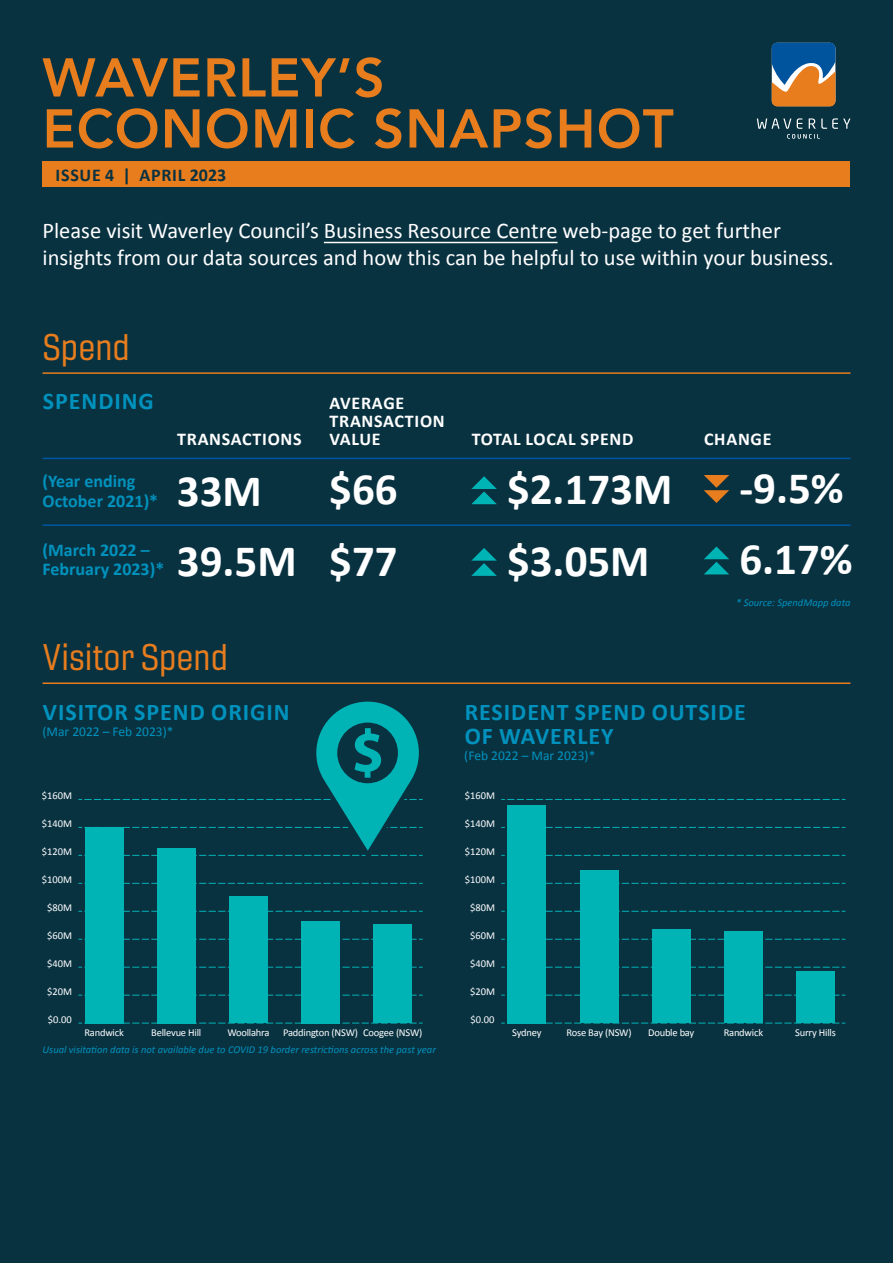
<style>
.page{position:relative;width:893px;height:1263px;background:#093241}
.page>*{position:absolute;margin:0;border:0;box-sizing:border-box;transform-origin:0 0}
.Heading_1{font:800 54px/51px "Avenir";letter-spacing:.02em;color:#e87d1e}
.Big_numbers{font:700 45px "Calibri";color:#fff}
.Heading_2{font:36px "Gineso Nor Reg";color:#e87d1e}
.Heading_3{font:700 24px/24px "Calibri";letter-spacing:.04em;color:#0092bd}
.Intro{font:22.5px/27px "Calibri";color:#fff}
.Description_L1{font:700 18px/18px "Calibri";letter-spacing:.04em;color:#fff}
.Heading_3-2{font:700 18px/19.5px "Calibri";color:#0092bd}
.Issue{font:700 18px "Calibri";letter-spacing:.04em;color:#093241}
.Heading_3-3{font:13.5px "Calibri";color:#0092bd}
.t1{font:10.5px "Calibri";letter-spacing:-.02em;color:#fff}
.Source{font:italic 10.5px "Calibri";color:#0092bd}
</style>
<div class="page">
<div style="left:43px;top:162px;width:807px;height:25px;background:#e87d1e"></div>
<hr style="left:324px;top:242px;width:233px;height:1px;background:#fff">
<hr style="left:43px;top:682px;width:807px;height:2px;background:#e87d1e">
<hr style="left:43px;top:372px;width:807px;height:2px;background:#e87d1e">
<svg style="left:471px;top:476px;width:26px;height:28px"></svg>
<svg style="left:471px;top:548px;width:26px;height:28px"></svg>
<svg style="left:704px;top:475px;width:25px;height:28px"></svg>
<svg style="left:704px;top:546px;width:25px;height:28px"></svg>
<svg style="left:772px;top:43px;width:63px;height:63px;background:#837a70"></svg>
<svg style="left:757px;top:118px;width:93px;height:21px"></svg>
<svg style="left:78px;top:1023px;width:345px;height:1px"></svg>
<svg style="left:78px;top:995px;width:345px;height:1px"></svg>
<svg style="left:78px;top:967px;width:345px;height:1px"></svg>
<svg style="left:78px;top:939px;width:345px;height:1px"></svg>
<svg style="left:78px;top:911px;width:345px;height:1px"></svg>
<svg style="left:78px;top:883px;width:345px;height:1px"></svg>
<div style="left:85px;top:827px;width:38px;height:196px;background:#00b3b5"></div>
<div style="left:157px;top:848px;width:38px;height:175px;background:#00b3b5"></div>
<div style="left:229px;top:897px;width:39px;height:126px;background:#00b3b5"></div>
<div style="left:301px;top:921px;width:39px;height:102px;background:#00b3b5"></div>
<div style="left:374px;top:924px;width:38px;height:99px;background:#00b3b5"></div>
<svg style="left:501px;top:1023px;width:344px;height:1px"></svg>
<svg style="left:501px;top:995px;width:344px;height:1px"></svg>
<svg style="left:501px;top:967px;width:344px;height:1px"></svg>
<svg style="left:501px;top:939px;width:344px;height:1px"></svg>
<svg style="left:501px;top:911px;width:344px;height:1px"></svg>
<svg style="left:501px;top:883px;width:344px;height:1px"></svg>
<svg style="left:501px;top:855px;width:344px;height:1px"></svg>
<svg style="left:501px;top:827px;width:344px;height:1px"></svg>
<svg style="left:501px;top:799px;width:344px;height:1px"></svg>
<div style="left:508px;top:805px;width:38px;height:218px;background:#00b3b5"></div>
<div style="left:580px;top:870px;width:38px;height:153px;background:#00b3b5"></div>
<div style="left:652px;top:929px;width:38px;height:94px;background:#00b3b5"></div>
<div style="left:724px;top:931px;width:38px;height:92px;background:#00b3b5"></div>
<div style="left:796px;top:971px;width:39px;height:52px;background:#00b3b5"></div>
<svg style="left:78px;top:701px;width:345px;height:168px"></svg>
<hr style="left:43px;top:524px;width:807px;height:2px;background:#0056a2">
<hr style="left:43px;top:458px;width:807px;height:1px;background:#0056a2">
<p class="Heading_1" style="left:43px;top:52px;width:633px">WAVERLEY’S<br>ECONOMIC SNAPSHOT</p>
<p class="Issue" style="left:56px;top:164px;width:172px">ISSUE 4 | APRIL 2023</p>
<p class="Intro" style="left:43px;top:216px;width:793px">Please visit Waverley Council’s Business Resource Centre web-page to get further insights from our data sources and how this can be helpful to use within your business.</p>
<p class="Heading_2" style="left:43px;top:324px;width:89px">Spend</p>
<p class="Heading_3" style="left:43px;top:388px;width:112px">SPENDING</p>
<p class="Description_L1" style="left:177px;top:429px;width:126px">TRANSACTIONS</p>
<p class="Description_L1" style="left:330px;top:393px;width:117px">AVERAGE<br>TRANSACTION<br>VALUE</p>
<p class="Description_L1" style="left:472px;top:429px;width:163px">TOTAL LOCAL SPEND</p>
<p class="Description_L1" style="left:704px;top:429px;width:69px">CHANGE</p>
<p class="Heading_3-2" style="left:43px;top:471px;width:117px">(Year ending<br>October 2021)*</p>
<p class="Heading_3-2" style="left:43px;top:539px;width:123px">(March 2022 –<br>February 2023)*</p>
<p class="Big_numbers" style="left:177px;top:463px;width:86px">33M</p>
<p class="Big_numbers" style="left:177px;top:533px;width:121px">39.5M</p>
<p class="Big_numbers" style="left:329px;top:461px;width:70px">$66</p>
<p class="Big_numbers" style="left:329px;top:533px;width:70px">$77</p>
<p class="Big_numbers" style="left:507px;top:461px;width:167px">$2.173M</p>
<p class="Big_numbers" style="left:507px;top:533px;width:144px">$3.05M</p>
<p class="Big_numbers" style="left:739px;top:460px;width:106px">-9.5%</p>
<p class="Big_numbers" style="left:739px;top:532px;width:115px">6.17%</p>
<p class="Source" style="left:736px;top:596px;width:116px">* Source: SpendMapp data</p>
<p class="Heading_2" style="left:43px;top:634px;width:187px">Visitor Spend</p>
<p class="Heading_3" style="left:43px;top:699px;width:248px">VISITOR SPEND ORIGIN</p>
<p class="Heading_3-3" style="left:43px;top:723px;width:133px">(Mar 2022 – Feb 2023)*</p>
<p class="Heading_3" style="left:465px;top:699px;width:282px">RESIDENT SPEND OUTSIDE<br>OF WAVERLEY</p>
<p class="Heading_3-3" style="left:464px;top:747px;width:133px">(Feb 2022 – Mar 2023)*</p>
<p class="t1" style="left:42px;top:789px;width:32px">$160M</p>
<p class="t1" style="left:465px;top:789px;width:32px">$160M</p>
<p class="t1" style="left:42px;top:817px;width:32px">$140M</p>
<p class="t1" style="left:465px;top:817px;width:32px">$140M</p>
<p class="t1" style="left:42px;top:845px;width:32px">$120M</p>
<p class="t1" style="left:465px;top:845px;width:32px">$120M</p>
<p class="t1" style="left:42px;top:873px;width:32px">$100M</p>
<p class="t1" style="left:47px;top:901px;width:26px">$80M</p>
<p class="t1" style="left:47px;top:929px;width:26px">$60M</p>
<p class="t1" style="left:47px;top:957px;width:26px">$40M</p>
<p class="t1" style="left:47px;top:985px;width:26px">$20M</p>
<p class="t1" style="left:48px;top:1013px;width:25px">$0.00</p>
<p class="t1" style="left:465px;top:873px;width:32px">$100M</p>
<p class="t1" style="left:470px;top:901px;width:26px">$80M</p>
<p class="t1" style="left:470px;top:929px;width:26px">$60M</p>
<p class="t1" style="left:470px;top:957px;width:26px">$40M</p>
<p class="t1" style="left:470px;top:985px;width:26px">$20M</p>
<p class="t1" style="left:470px;top:1013px;width:25px">$0.00</p>
<p class="t1" style="left:84px;top:1026px;width:41px">Randwick</p>
<p class="t1" style="left:151px;top:1026px;width:52px">Bellevue Hill</p>
<p class="t1" style="left:227px;top:1026px;width:44px">Woollahra</p>
<p class="t1" style="left:283px;top:1026px;width:141px">Paddington (NSW) Coogee (NSW)</p>
<p class="t1" style="left:512px;top:1026px;width:31px">Sydney</p>
<p class="t1" style="left:567px;top:1026px;width:66px">Rose Bay (NSW)</p>
<p class="t1" style="left:648px;top:1026px;width:48px">Double bay</p>
<p class="t1" style="left:724px;top:1026px;width:41px">Randwick</p>
<p class="t1" style="left:795px;top:1026px;width:42px">Surry Hills</p>
<p class="Source" style="left:43px;top:1043px;width:395px">Usual visitation data is not available due to COVID 19 border restrictions across the past year</p>
</div>
